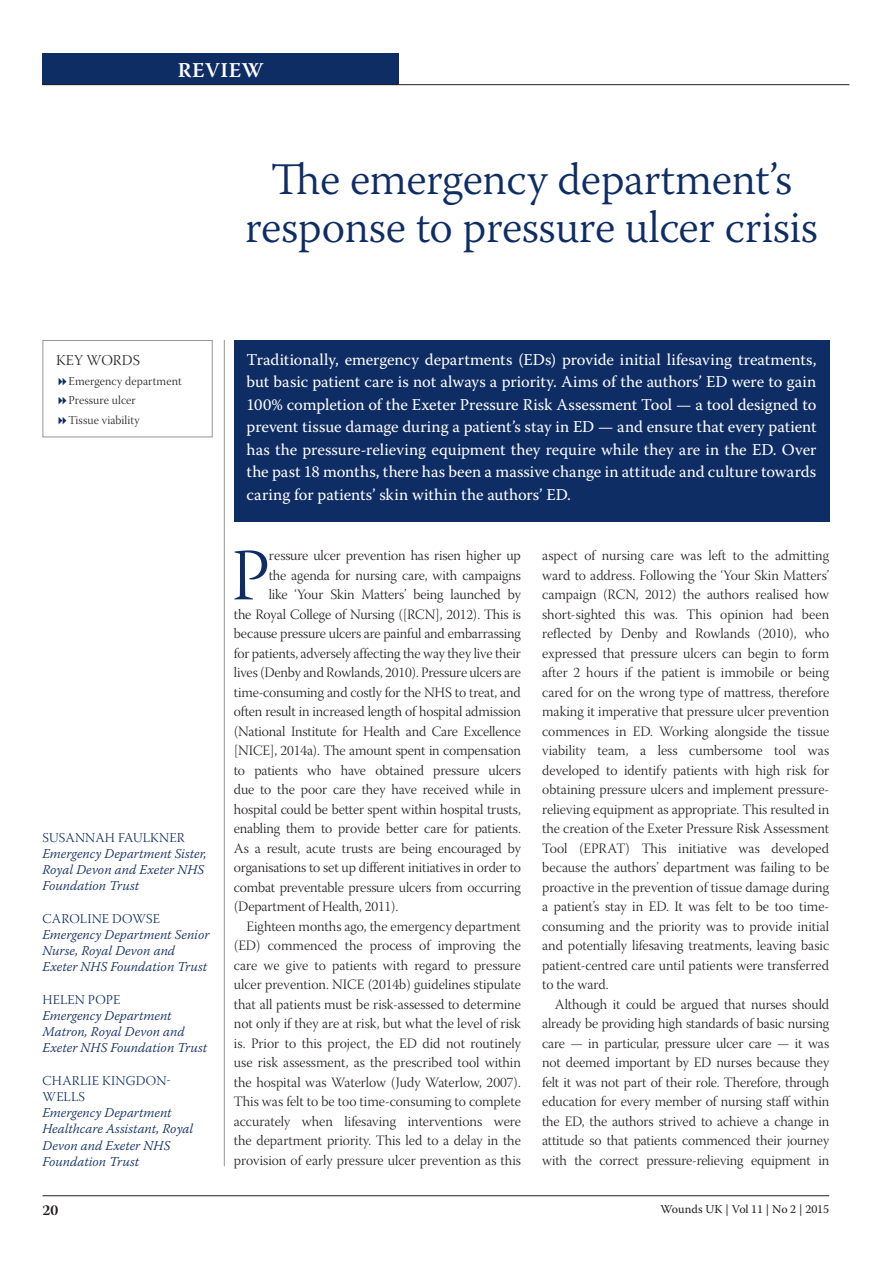
<style>
.page{position:relative;width:893px;height:1263px;background:#fff}
.page>*{position:absolute;margin:0;border:0;box-sizing:border-box;transform-origin:0 0}
.t1{font:73.35px "Warnock Pro Light Subh";color:#0f2d65}
.t2{font:300 45px/48px "Warnock Pro";letter-spacing:-.01em;color:#0f2d65;text-align:center}
.t3{font:600 21px "Warnock Pro";letter-spacing:.025em;color:#fff}
.t4{font:16.5px/22.5px "Warnock Pro";color:#fff;text-align:justify}
.t5{font:15px "Warnock Pro Light Subh";letter-spacing:.01em;color:#231f20}
.t6{font:15px "Warnock Pro Bold Subh";color:#231f20}
.t7{font:14.25px/19.5px "Warnock Pro Light Subh";letter-spacing:-.01em;color:#231f20;text-align:justify}
.t8{font:italic 300 13.5px/16.2px "Warnock Pro";color:#0f2d65}
.t9{font:13.5px/16.2px "Warnock Pro Light Subh";letter-spacing:.015em;color:#0f2d65}
.t10{font:12px/19.5px "Warnock Pro Light Subh";letter-spacing:.01em;color:#231f20}
.t11{font:12px "Warnock Pro";letter-spacing:-.005em;color:#231f20}
</style>
<div class="page">
<hr style="left:43px;top:1195px;width:786px;height:1px;background:#231f20">
<div style="left:43px;top:53px;width:356px;height:32px;background:#0f2d65"></div>
<hr style="left:43px;top:84px;width:806px;height:1px;background:#231f20">
<hr style="left:224px;top:340px;width:1px;height:826px;background:#939598">
<div style="left:234px;top:340px;width:595px;height:181px;background:#0f2d65"></div>
<div style="left:43px;top:340px;width:170px;height:97px;border:1px solid #939598"></div>
<h3 class="t3" style="left:178px;top:57px;width:87px">REVIEW</h3>
<h2 class="t2" style="left:245px;top:155px;width:574px">The emergency department’s response to pressure ulcer crisis</h2>
<p class="t5" style="left:56px;top:352px;width:85px">KEY WORDS</p>
<p class="t10" style="left:69px;top:372px;width:115px">Emergency department<br>Pressure ulcer<br>Tissue viability</p>
<p class="t9" style="left:43px;top:831px;width:144px">SUSANNAH FAULKNER</p>
<p class="t8" style="left:43px;top:845px;width:166px">Emergency Department Sister,<br>Royal Devon and Exeter NHS<br>Foundation Trust</p>
<p class="t9" style="left:43px;top:912px;width:119px">CAROLINE DOWSE</p>
<p class="t8" style="left:43px;top:926px;width:168px">Emergency Department Senior<br>Nurse, Royal Devon and<br>Exeter NHS Foundation Trust</p>
<p class="t9" style="left:43px;top:993px;width:79px">HELEN POPE</p>
<p class="t8" style="left:43px;top:1007px;width:166px">Emergency Department<br>Matron, Royal Devon and<br>Exeter NHS Foundation Trust</p>
<p class="t9" style="left:43px;top:1074px;width:130px">CHARLIE KINGDON-<br>WELLS</p>
<p class="t8" style="left:43px;top:1104px;width:152px">Emergency Department<br>Healthcare Assistant, Royal<br>Devon and Exeter NHS<br>Foundation Trust</p>
<p class="t6" style="left:43px;top:1201px;width:17px">20</p>
<p class="t4" style="left:247px;top:348px;width:571px">Traditionally, emergency departments (EDs) provide initial lifesaving treatments, but basic patient care is not always a priority. Aims of the authors’ ED were to gain 100% completion of the Exeter Pressure Risk Assessment Tool — a tool designed to prevent tissue damage during a patient’s stay in ED — and ensure that every patient has the pressure-relieving equipment they require while they are in the ED. Over the past 18 months, there has been a massive change in attitude and culture towards caring for patients’ skin within the authors’ ED.</p>
<h1 class="t1" style="left:231px;top:536px;width:40px">P</h1>
<p class="t7" style="left:269px;top:548px;width:254px">ressure ulcer prevention has risen higher up</p>
<p class="t7" style="left:269px;top:567px;width:254px">the agenda for nursing care, with campaigns</p>
<p class="t7" style="left:269px;top:587px;width:254px">like ‘Your Skin Matters’ being launched by</p>
<p class="t7" style="left:234px;top:606px;width:289px">the Royal College of Nursing ([RCN], 2012). This is</p>
<p class="t7" style="left:234px;top:625px;width:289px">because pressure ulcers are painful and embarrassing</p>
<p class="t7" style="left:234px;top:645px;width:289px">for patients, adversely affecting the way they live their</p>
<p class="t7" style="left:234px;top:664px;width:288px">lives (Denby and Rowlands, 2010). Pressure ulcers are</p>
<p class="t7" style="left:234px;top:684px;width:289px">time-consuming and costly for the NHS to treat, and</p>
<p class="t7" style="left:234px;top:703px;width:288px">often result in increased length of hospital admission</p>
<p class="t7" style="left:234px;top:723px;width:288px">(National Institute for Health and Care Excellence</p>
<p class="t7" style="left:234px;top:742px;width:288px">[NICE], 2014a). The amount spent in compensation</p>
<p class="t7" style="left:234px;top:762px;width:289px">to patients who have obtained pressure ulcers</p>
<p class="t7" style="left:234px;top:781px;width:289px">due to the poor care they have received while in</p>
<p class="t7" style="left:234px;top:801px;width:289px">hospital could be better spent within hospital trusts,</p>
<p class="t7" style="left:234px;top:820px;width:289px">enabling them to provide better care for patients.</p>
<p class="t7" style="left:234px;top:840px;width:289px">As a result, acute trusts are being encouraged by</p>
<p class="t7" style="left:234px;top:859px;width:289px">organisations to set up different initiatives in order to</p>
<p class="t7" style="left:234px;top:879px;width:288px">combat preventable pressure ulcers from occurring</p>
<p class="t7" style="left:234px;top:898px;width:166px">(Department of Health, 2011).</p>
<p class="t7" style="left:247px;top:918px;width:276px">Eighteen months ago, the emergency department</p>
<p class="t7" style="left:234px;top:937px;width:289px">(ED) commenced the process of improving the</p>
<p class="t7" style="left:234px;top:957px;width:289px">care we give to patients with regard to pressure</p>
<p class="t7" style="left:234px;top:976px;width:288px">ulcer prevention. NICE (2014b) guidelines stipulate</p>
<p class="t7" style="left:234px;top:996px;width:289px">that all patients must be risk-assessed to determine</p>
<p class="t7" style="left:234px;top:1015px;width:289px">not only if they are at risk, but what the level of risk</p>
<p class="t7" style="left:234px;top:1035px;width:289px">is. Prior to this project, the ED did not routinely</p>
<p class="t7" style="left:234px;top:1054px;width:288px">use risk assessment, as the prescribed tool within</p>
<p class="t7" style="left:234px;top:1074px;width:288px">the hospital was Waterlow (Judy Waterlow, 2007).</p>
<p class="t7" style="left:234px;top:1093px;width:288px">This was felt to be too time-consuming to complete</p>
<p class="t7" style="left:234px;top:1113px;width:288px">accurately when lifesaving interventions were</p>
<p class="t7" style="left:234px;top:1132px;width:289px">the department priority. This led to a delay in the</p>
<p class="t7" style="left:234px;top:1152px;width:289px">provision of early pressure ulcer prevention as this</p>
<p class="t7" style="left:542px;top:547px;width:289px">aspect of nursing care was left to the admitting ward to address. Following the ‘Your Skin Matters’ campaign (RCN, 2012) the authors realised how short-sighted this was. This opinion had been reflected by Denby and Rowlands (2010), who expressed that pressure ulcers can begin to form after 2 hours if the patient is immobile or being cared for on the wrong type of mattress, therefore making it imperative that pressure ulcer prevention commences in ED. Working alongside the tissue viability team, a less cumbersome tool was developed to identify patients with high risk for obtaining pressure ulcers and implement pressure&shy;relieving equipment as appropriate. This resulted in the creation of the Exeter Pressure Risk Assessment Tool (EPRAT) This initiative was developed because the authors’ department was failing to be proactive in the prevention of tissue damage during a patient’s stay in ED. It was felt to be too time&shy;consuming and the priority was to provide initial and potentially lifesaving treatments, leaving basic patient-centred care until patients were transferred to the ward.</p>
<p class="t7" style="left:542px;top:996px;width:289px;text-indent:13px">Although it could be argued that nurses should already be providing high standards of basic nursing care — in particular, pressure ulcer care — it was not deemed important by ED nurses because they felt it was not part of their role. Therefore, through education for every member of nursing staff within the ED, the authors strived to achieve a change in attitude so that patients commenced their journey with the correct pressure-relieving equipment in</p>
<p class="t11" style="left:660px;top:1202px;width:170px">Wounds UK | Vol 11 | No 2 | 2015</p>
</div>
